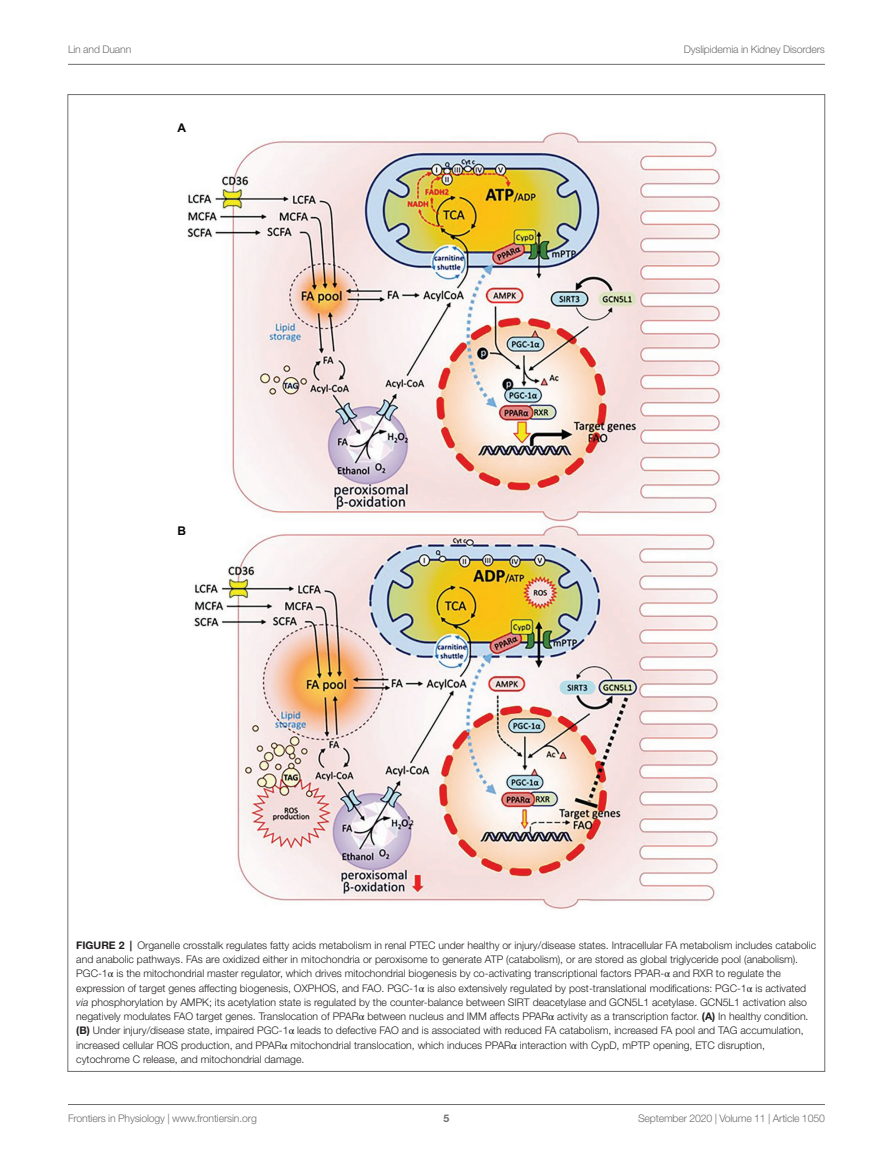
<style>
.page{position:relative;width:893px;height:1170px;background:#fff}
.page>*{position:absolute;margin:0;border:0;box-sizing:border-box;transform-origin:0 0}
.t1{font:700 12px "Arial";color:#040503}
.FIG_LEG{font:300 10.5px/14.2px "Helvetica Neue LT Std";color:#231f20}
.t2{font:300 10.5px "Helvetica Neue LT Std";letter-spacing:-.015em;color:#6c6d70}
.t3{font:700 10.5px "Helvetica Neue LT Std";color:#6c6d70}
.s1{font-weight:700}
.s2{font-family:"STIX General";font-weight:400}
.s3{font-style:italic}
</style>
<div class="page">
<hr style="left:68px;top:64px;width:757px;height:1px;background:#6c6d70">
<hr style="left:68px;top:1104px;width:757px;height:1px;background:#6c6d70">
<img style="left:187px;top:132px;width:536px;height:777px">
<p class="t2" style="left:68px;top:42px;width:65px">Lin and Duann</p>
<p class="t2" style="left:684px;top:42px;width:143px">Dyslipidemia in Kidney Disorders</p>
<p class="t1" style="left:177px;top:119px;width:10px">A</p>
<p class="t1" style="left:177px;top:522px;width:10px">B</p>
<p class="FIG_LEG" style="left:76px;top:937px;width:741px"><span class="s1">FIGURE 2 |</span> Organelle crosstalk regulates fatty acids metabolism in renal PTEC under healthy or injury/disease states. Intracellular FA metabolism includes catabolic and anabolic pathways. FAs are oxidized either in mitochondria or peroxisome to generate ATP (catabolism), or are stored as global triglyceride pool (anabolism).<br>PGC-1<span class="s2">α</span> is the mitochondrial master regulator, which drives mitochondrial biogenesis by co-activating transcriptional factors PPAR-<span class="s2">α</span> and RXR to regulate the expression of target genes affecting biogenesis, OXPHOS, and FAO. PGC-1<span class="s2">α</span> is also extensively regulated by post-translational modifications: PGC-1<span class="s2">α</span> is activated <span class="s3">via</span> phosphorylation by AMPK; its acetylation state is regulated by the counter-balance between SIRT deacetylase and GCN5L1 acetylase. GCN5L1 activation also negatively modulates FAO target genes. Translocation of PPAR<span class="s2">α</span> between nucleus and IMM affects PPAR<span class="s2">α</span> activity as a transcription factor. <span class="s1">(A)</span> In healthy condition. <span class="s1">(B)</span> Under injury/disease state, impaired PGC-1<span class="s2">α</span> leads to defective FAO and is associated with reduced FA catabolism, increased FA pool and TAG accumulation, increased cellular ROS production, and PPAR<span class="s2">α</span> mitochondrial translocation, which induces PPAR<span class="s2">α</span> interaction with CypD, mPTP opening, ETC disruption, cytochrome C release, and mitochondrial damage.</p>
<p class="t2" style="left:68px;top:1111px;width:190px">Frontiers in Physiology | www.frontiersin.org</p>
<p class="t3" style="left:444px;top:1111px;width:7px">5</p>
<p class="t2" style="left:638px;top:1111px;width:188px">September 2020 | Volume 11 | Article 1050</p>
</div>
